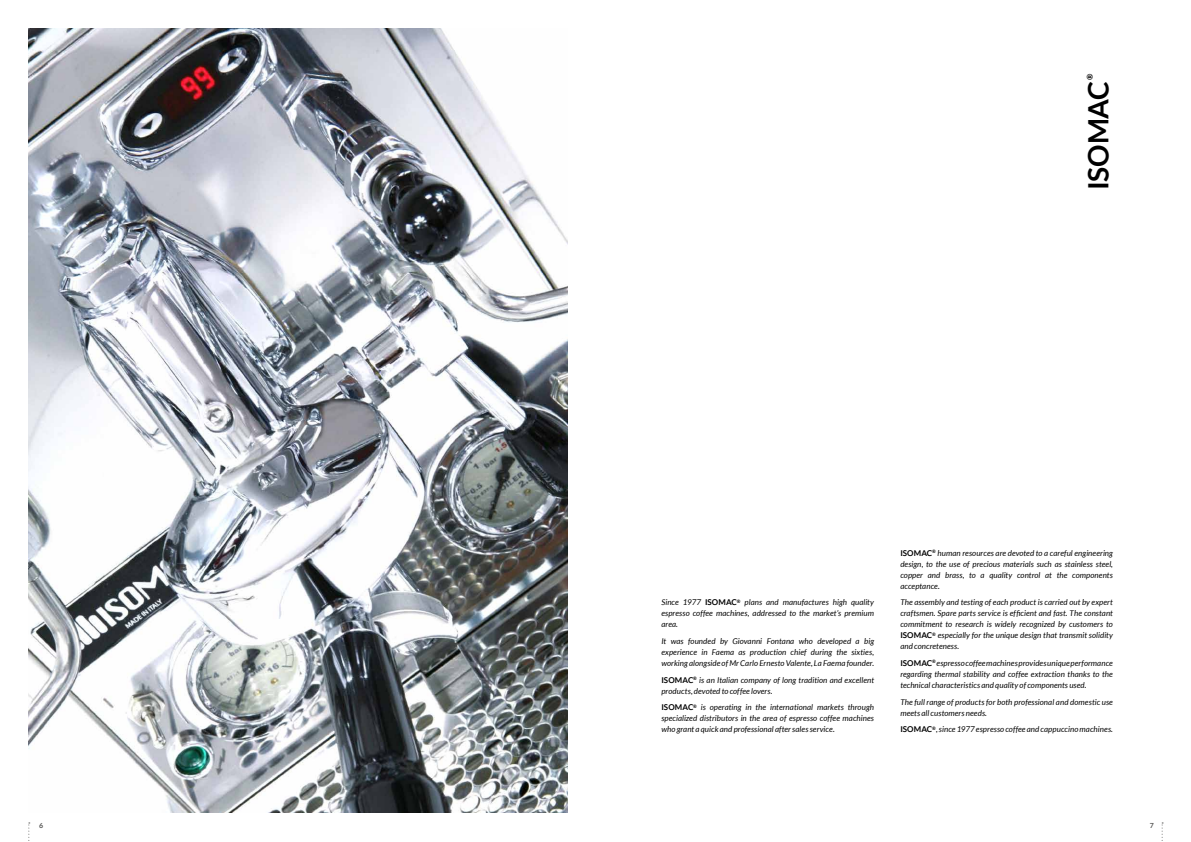
<style>
.page{position:relative;width:1191px;height:842px;background:#fff}
.page>*{position:absolute;margin:0;border:0;box-sizing:border-box;transform-origin:0 0}
.t1{font:700 28px "Lato";letter-spacing:-.01em;color:#000}
.t2{font:italic 8px/11px "Lato";letter-spacing:.01em;color:#000;text-align:justify}
.t3{font:700 8px "Lato";color:#000}
.t4{font:700 7px "Lato";color:#575756}
.s1{font-weight:700;font-style:normal}
</style>
<div class="page">
<img style="left:28px;top:28px;width:539px;height:785px">
<svg style="left:28px;top:822px;width:2px;height:19px"></svg>
<svg style="left:1161px;top:822px;width:2px;height:19px"></svg>
<p class="t3" style="left:1085px;top:80px;width:8px;rotate:-90deg">®</p>
<h1 class="t1" style="left:1082px;top:190px;width:110px;rotate:-90deg">ISOMAC</h1>
<p class="t2" style="left:661px;top:597px;width:214px">Since 1977 <span class="s1">ISOMAC</span><sup>®</sup> plans and manufactures high quality espresso coffee machines, addressed to the market’s premium area.</p>
<p class="t2" style="left:661px;top:636px;width:214px">It was founded by Giovanni Fontana who developed a big experience in Faema as production chief during the sixties, working alongside of Mr Carlo Ernesto Valente, La Faema founder.</p>
<p class="t2" style="left:661px;top:674px;width:214px"><span class="s1">ISOMAC</span><sup>®</sup> is an Italian company of long tradition and excellent products, devoted to coffee lovers.</p>
<p class="t2" style="left:661px;top:702px;width:214px"><span class="s1">ISOMAC</span><sup>®</sup> is operating in the international markets through specialized distributors in the area of espresso coffee machines who grant a quick and professional after sales service.</p>
<p class="t2" style="left:900px;top:547px;width:214px"><span class="s1">ISOMAC</span><sup>®</sup> human resources are devoted to a careful engineering design, to the use of precious materials such as stainless steel, copper and brass, to a quality control at the components acceptance.</p>
<p class="t2" style="left:900px;top:597px;width:214px">The assembly and testing of each product is carried out by expert craftsmen. Spare parts service is efficient and fast. The constant commitment to research is widely recognized by customers to <span class="s1">ISOMAC</span><sup>®</sup> especially for the unique design that transmit solidity and concreteness.</p>
<p class="t2" style="left:900px;top:658px;width:214px"><span class="s1">ISOMAC</span><sup>®</sup> espresso coffee machines provides unique performance regarding thermal stability and coffee extraction thanks to the technical characteristics and quality of components used.</p>
<p class="t2" style="left:900px;top:696px;width:214px">The full range of products for both professional and domestic use meets all customers needs.</p>
<p class="t2" style="left:900px;top:724px;width:214px"><span class="s1">ISOMAC</span><sup>®</sup>, since 1977 espresso coffee and cappuccino machines.</p>
<p class="t4" style="left:39px;top:821px;width:6px">6</p>
<p class="t4" style="left:1150px;top:821px;width:6px">7</p>
</div>
